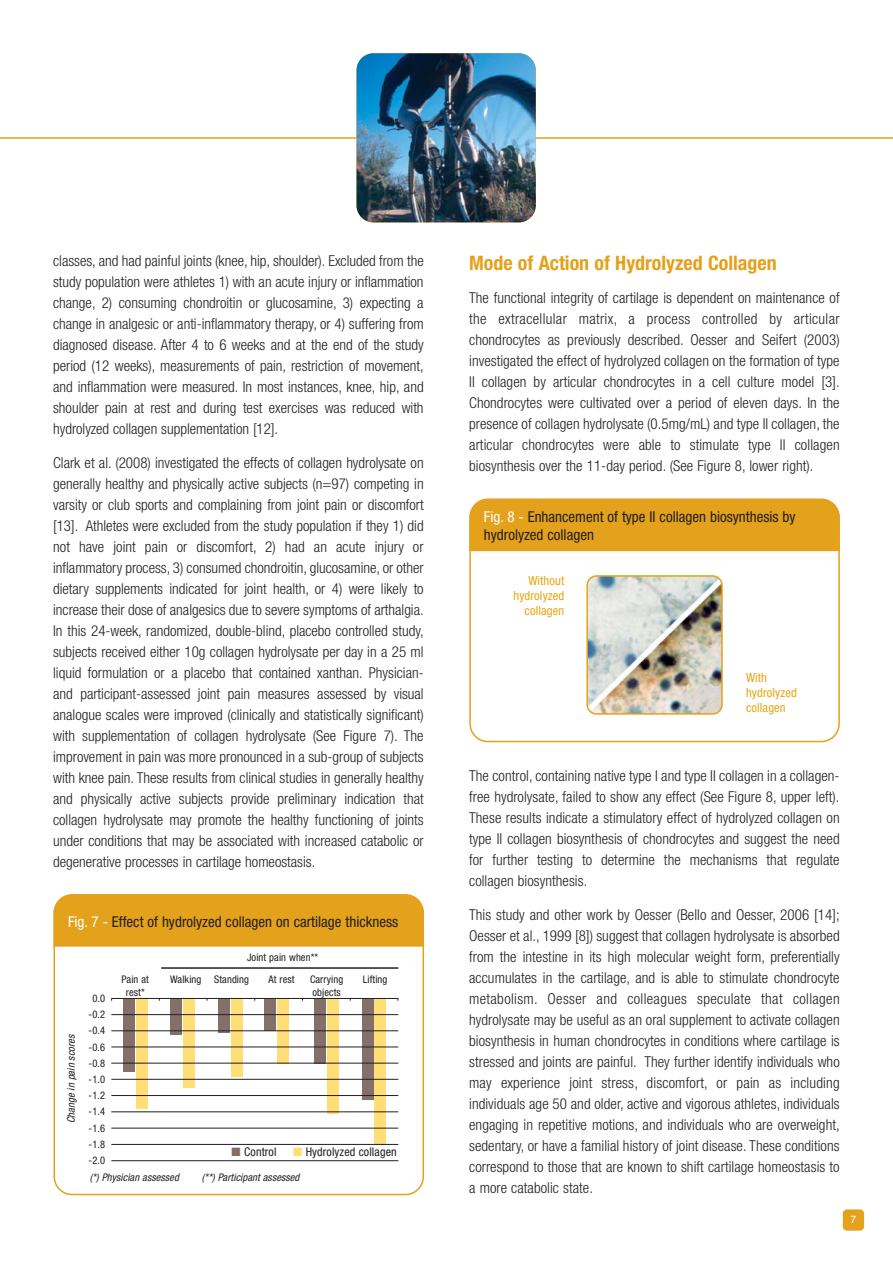
<style>
.page{position:relative;width:893px;height:1262px;background:#fff}
.page>*{position:absolute;margin:0;border:0;box-sizing:border-box;transform-origin:0 0}
.t1{font:700 condensed 19.95px "Helvetica Neue";color:#e4a11b}
.t2{font:300 condensed 15px/21px "Helvetica Neue";letter-spacing:.005em;color:#231f20;text-align:justify}
.t3{font:condensed 15px/18px "Helvetica Neue";color:#231f20}
.t4{font:condensed 12.6px/15px "Helvetica Neue";letter-spacing:.01em;color:#e7a614;text-align:right}
.t5{font:condensed 12px "Helvetica Neue";letter-spacing:.01em;color:#231f20}
.t6{font:condensed 10.5px/16.2px "Helvetica Neue";letter-spacing:.01em;color:#231f20;text-align:center}
.t7{font:italic condensed 10.5px "Helvetica Neue";letter-spacing:.01em;color:#231f20}
.t8{font:10.5px "Helvetica";color:#fff}
.s1{color:#fff}
.s2{color:#84706a}
.s3{color:#ffde75}
</style>
<div class="page">
<svg style="left:54px;top:946px;width:370px;height:249px"></svg>
<div style="left:843px;top:1209px;width:21px;height:21px;background:#e4a11b;border-radius:4px"></div>
<hr style="left:0;top:137px;width:893px;height:2px;background:#e4a11b">
<img style="left:357px;top:53px;width:179px;height:169px;border-radius:17px">
<div style="left:327px;top:998px;width:11px;height:116px;background:#ffde75"></div>
<div style="left:183px;top:998px;width:12px;height:89px;background:#ffde75"></div>
<div style="left:54px;top:894px;width:370px;height:16px;background:#e4a11b"></div>
<div style="left:54px;top:911px;width:369px;height:35px;background:#e4a11b"></div>
<div style="left:54px;top:910px;width:370px;height:36px;border:2px solid #e4a11b"></div>
<hr style="left:111px;top:1160px;width:287px;height:1px;background:#231f20">
<div style="left:123px;top:998px;width:12px;height:73px;background:#84706a"></div>
<div style="left:136px;top:998px;width:12px;height:111px;background:#ffde75"></div>
<div style="left:170px;top:998px;width:12px;height:37px;background:#84706a"></div>
<div style="left:219px;top:998px;width:11px;height:34px;background:#84706a"></div>
<div style="left:231px;top:998px;width:12px;height:78px;background:#ffde75"></div>
<div style="left:265px;top:998px;width:11px;height:32px;background:#84706a"></div>
<div style="left:277px;top:998px;width:12px;height:65px;background:#ffde75"></div>
<div style="left:314px;top:998px;width:12px;height:66px;background:#84706a"></div>
<div style="left:362px;top:998px;width:11px;height:101px;background:#84706a"></div>
<div style="left:374px;top:998px;width:12px;height:146px;background:#ffde75"></div>
<hr style="left:161px;top:967px;width:237px;height:1px;background:#231f20">
<hr style="left:111px;top:998px;width:287px;height:1px;background:#231f20">
<hr style="left:111px;top:1014px;width:287px;height:1px;background:#231f20">
<hr style="left:111px;top:1030px;width:287px;height:1px;background:#231f20">
<hr style="left:111px;top:1046px;width:287px;height:1px;background:#231f20">
<hr style="left:111px;top:1063px;width:287px;height:1px;background:#231f20">
<hr style="left:111px;top:1079px;width:287px;height:1px;background:#231f20">
<hr style="left:111px;top:1095px;width:287px;height:1px;background:#231f20">
<hr style="left:111px;top:1111px;width:287px;height:1px;background:#231f20">
<hr style="left:111px;top:1128px;width:287px;height:1px;background:#231f20">
<hr style="left:111px;top:1144px;width:287px;height:1px;background:#231f20">
<svg style="left:469px;top:551px;width:371px;height:191px"></svg>
<img style="left:586px;top:575px;width:137px;height:139px">
<svg style="left:469px;top:498px;width:371px;height:17px;background:#e5a627"></svg>
<div style="left:470px;top:515px;width:369px;height:35px;background:#e4a11b"></div>
<div style="left:469px;top:515px;width:371px;height:36px;border:2px solid #e4a11b"></div>
<p class="t2" style="left:53px;top:251px;width:372px">classes, and had painful joints (knee, hip, shoulder). Excluded from the study population were athletes 1) with an acute injury or inflammation change, 2) consuming chondroitin or glucosamine, 3) expecting a change in analgesic or anti-inflammatory therapy, or 4) suffering from diagnosed disease. After 4 to 6 weeks and at the end of the study period (12 weeks), measurements of pain, restriction of movement, and inflammation were measured. In most instances, knee, hip, and shoulder pain at rest and during test exercises was reduced with hydrolyzed collagen supplementation [12].</p>
<p class="t2" style="left:53px;top:453px;width:372px">Clark et al. (2008) investigated the effects of collagen hydrolysate on generally healthy and physically active subjects (n=97) competing in varsity or club sports and complaining from joint pain or discomfort [13]. Athletes were excluded from the study population if they 1) did not have joint pain or discomfort, 2) had an acute injury or inflammatory process, 3) consumed chondroitin, glucosamine, or other dietary supplements indicated for joint health, or 4) were likely to increase their dose of analgesics due to severe symptoms of arthalgia.<br>In this 24-week, randomized, double-blind, placebo controlled study, subjects received either 10g collagen hydrolysate per day in a 25 ml liquid formulation or a placebo that contained xanthan. Physician&shy;and participant-assessed joint pain measures assessed by visual analogue scales were improved (clinically and statistically significant) with supplementation of collagen hydrolysate (See Figure 7). The improvement in pain was more pronounced in a sub-group of subjects with knee pain. These results from clinical studies in generally healthy and physically active subjects provide preliminary indication that collagen hydrolysate may promote the healthy functioning of joints under conditions that may be associated with increased catabolic or degenerative processes in cartilage homeostasis.</p>
<p class="t3" style="left:68px;top:914px;width:332px"><span class="s1">Fig. 7 -</span> Effect of hydrolyzed collagen on cartilage thickness</p>
<p class="t7" style="left:67px;top:1123px;width:92px;rotate:-90deg">Change in pain scores</p>
<p class="t6" style="left:247px;top:950px;width:73px">Joint pain when**</p>
<p class="t6" style="left:122px;top:974px;width:29px;line-height:12.6px">Pain at rest*</p>
<p class="t6" style="left:170px;top:972px;width:80px">Walking Standing</p>
<p class="t6" style="left:269px;top:972px;width:28px">At rest</p>
<p class="t6" style="left:310px;top:974px;width:35px;line-height:12.6px;text-align:left">Carrying objects</p>
<p class="t6" style="left:363px;top:972px;width:26px">Lifting</p>
<p class="t6" style="left:89px;top:991px;width:18px">0.0 -0.2 -0.4 -0.6 -0.8 -1.0 -1.2 -1.4 -1.6 -1.8 -2.0</p>
<p class="t7" style="left:90px;top:1173px;width:93px">(*) Physician assessed</p>
<p class="t7" style="left:202px;top:1173px;width:101px">(**) Participant assessed</p>
<p class="t5" style="left:232px;top:1148px;width:46px"><span class="s2">■</span> Control</p>
<p class="t5" style="left:293px;top:1148px;width:105px"><span class="s3">■</span> Hydrolyzed collagen</p>
<h1 class="t1" style="left:469px;top:255px;width:309px">Mode of Action of Hydrolyzed Collagen</h1>
<p class="t2" style="left:469px;top:289px;width:372px">The functional integrity of cartilage is dependent on maintenance of the extracellular matrix, a process controlled by articular chondrocytes as previously described. Oesser and Seifert (2003) investigated the effect of hydrolyzed collagen on the formation of type II collagen by articular chondrocytes in a cell culture model [3].<br>Chondrocytes were cultivated over a period of eleven days. In the presence of collagen hydrolysate (0.5mg/mL) and type II collagen, the articular chondrocytes were able to stimulate type II collagen biosynthesis over the 11-day period. (See Figure 8, lower right).</p>
<p class="t3" style="left:484px;top:509px;width:313px"><span class="s1">Fig. 8 -</span> Enhancement of type II collagen biosynthesis by hydrolyzed collagen</p>
<p class="t4" style="left:513px;top:574px;width:52px">Without hydrolyzed collagen</p>
<p class="t4" style="left:746px;top:671px;width:52px;text-align:left">With hydrolyzed collagen</p>
<p class="t2" style="left:469px;top:766px;width:372px">The control, containing native type I and type II collagen in a collagen&shy;free hydrolysate, failed to show any effect (See Figure 8, upper left).<br>These results indicate a stimulatory effect of hydrolyzed collagen on type II collagen biosynthesis of chondrocytes and suggest the need for further testing to determine the mechanisms that regulate collagen biosynthesis.</p>
<p class="t2" style="left:469px;top:905px;width:372px">This study and other work by Oesser (Bello and Oesser, 2006 [14]; Oesser et al., 1999 [8]) suggest that collagen hydrolysate is absorbed from the intestine in its high molecular weight form, preferentially accumulates in the cartilage, and is able to stimulate chondrocyte metabolism. Oesser and colleagues speculate that collagen hydrolysate may be useful as an oral supplement to activate collagen biosynthesis in human chondrocytes in conditions where cartilage is stressed and joints are painful. They further identify individuals who may experience joint stress, discomfort, or pain as including individuals age 50 and older, active and vigorous athletes, individuals engaging in repetitive motions, and individuals who are overweight, sedentary, or have a familial history of joint disease. These conditions correspond to those that are known to shift cartilage homeostasis to a more catabolic state.</p>
<p class="t8" style="left:850px;top:1215px;width:7px">7</p>
</div>
